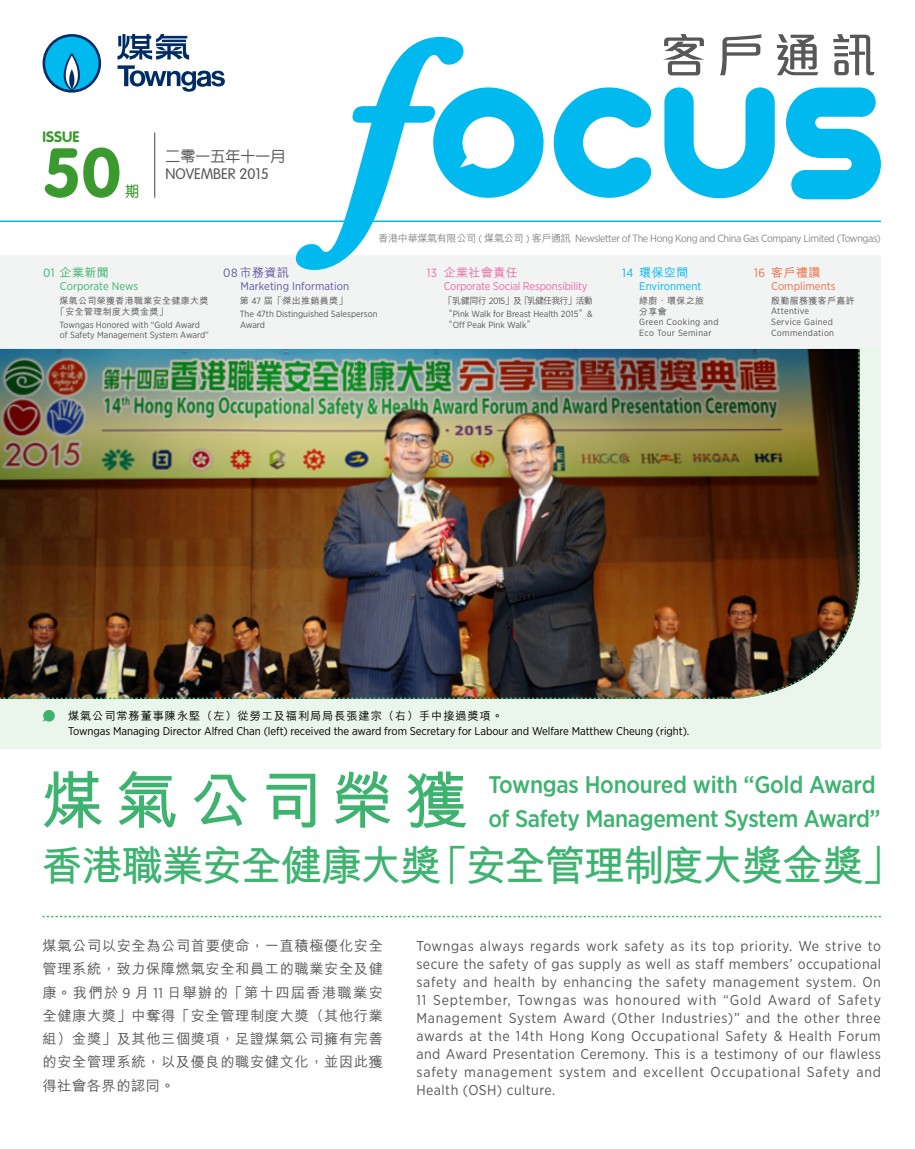
<style>
.page{position:relative;width:915px;height:1149px;background:#fff}
.page>*{position:absolute;margin:0;border:0;box-sizing:border-box;transform-origin:0 0}
.t1{font:700 68.25px "VAG Rounded Std";color:#3a9a2d}
.t2{font:700 63px "M Hei HK";letter-spacing:.155em;color:#3eb370}
.t3{font:700 42px "M Hei HK";letter-spacing:-.055em;color:#3eb370}
.t4{font:500 24px/34.5px "Gotham Narrow";letter-spacing:-.015em;color:#3eb370}
.t5{font:300 15px "VAG Rounded Std";color:#595757}
.t6{font:500 15px "M Yuen HK";color:#595757}
.t7{font:700 15px "VAG Rounded Std";color:#3a9a2d}
.t8{font:500 15px "M Yuen HK";color:#3a9a2d}
.t9{font:14.25px/18px "Gotham Narrow";letter-spacing:.055em;color:#595757;text-align:justify}
.t10{font:500 14.25px/23.2px "M Hei HK";letter-spacing:.04em;color:#595757;text-align:justify}
.t11{font:500 12px "M Hei HK";letter-spacing:.035em;color:#eb6ea5}
.t12{font:500 12px "M Hei HK";color:#3eb370}
.t13{font:500 12px "M Hei HK";color:#6356a3}
.t14{font:500 12px "M Hei HK";color:#00b9ef}
.t15{font:500 12px "M Hei HK";color:#ed6d46}
.t16{font:11.25px "Gotham Narrow";letter-spacing:-.005em;color:#000}
.t17{font:500 11.25px "M Hei HK";letter-spacing:.075em;color:#000}
.t18{font:11.25px "Gotham Narrow";letter-spacing:-.02em;color:#eb6ea5}
.t19{font:11.25px "Gotham Narrow";letter-spacing:.005em;color:#6356a3}
.t20{font:11.25px "Gotham Narrow";color:#3eb370}
.t21{font:11.25px "Gotham Narrow";letter-spacing:.005em;color:#00b9ef}
.t22{font:11.25px "Gotham Narrow";letter-spacing:.005em;color:#ed6d46}
.t23{font:10.5px "Gotham Narrow";letter-spacing:-.04em;color:#898989}
.t24{font:9px/10.8px "Gotham Narrow";color:#595757}
.t25{font:9px/10.8px "Gotham Narrow";letter-spacing:.035em;color:#595757}
.t26{font:500 9px/10.8px "M Hei HK";letter-spacing:.035em;color:#595757}
.t27{font:500 9px "M Hei HK";letter-spacing:-.1em;color:#595757}
.s1{font-family:"M Hei HK";font-weight:500;font-size:10.2px}
.s2{font-size:10.2px}
.s3{font-family:"Gotham Narrow";font-weight:400}
.s4{font-family:"M Hei HK";font-weight:500}
</style>
<div class="page">
<div style="left:0;top:255px;width:880px;height:94px;background:#f2f3f3"></div>
<svg style="left:663px;top:34px;width:41px;height:41px"></svg>
<svg style="left:720px;top:34px;width:41px;height:41px"></svg>
<svg style="left:776px;top:34px;width:42px;height:41px"></svg>
<svg style="left:833px;top:34px;width:41px;height:41px"></svg>
<svg style="left:553px;top:87px;width:98px;height:111px"></svg>
<svg style="left:664px;top:87px;width:110px;height:111px"></svg>
<svg style="left:786px;top:87px;width:94px;height:112px"></svg>
<svg style="left:295px;top:37px;width:248px;height:233px"></svg>
<svg style="left:43px;top:34px;width:58px;height:59px"></svg>
<div style="left:45px;top:37px;width:53px;height:53px;background:#00b9ef;border-radius:50%"></div>
<svg style="left:55px;top:53px;width:34px;height:38px"></svg>
<svg style="left:117px;top:34px;width:108px;height:58px"></svg>
<hr style="left:0;top:220px;width:880px;height:2px;background:#00b9ef">
<hr style="left:154px;top:133px;width:1px;height:64px;background:#595757">
<div style="left:0;top:349px;width:880px;height:399px;background:#eaf5eb"></div>
<img style="left:0;top:348px;width:860px;height:351px">
<svg style="left:43px;top:710px;width:12px;height:11px"></svg>
<svg style="left:43px;top:915px;width:837px;height:2px"></svg>
<p class="t7" style="left:43px;top:128px;width:38px">ISSUE</p>
<h1 class="t1" style="left:43px;top:133px;width:80px">50</h1>
<p class="t8" style="left:125px;top:181px;width:16px">期</p>
<p class="t6" style="left:165px;top:146px;width:122px">二零一五年十一月</p>
<p class="t5" style="left:165px;top:165px;width:105px">NOVEMBER 2015</p>
<p class="t23" style="left:378px;top:232px;width:503px"><span class="s1">香港中華煤氣有限公司</span> <span class="s2">(</span> <span class="s1">煤氣公司</span> <span class="s2">)</span> <span class="s1">客戶通訊</span> Newsletter of The Hong Kong and China Gas Company Limited (Towngas)</p>
<p class="t12" style="left:43px;top:263px;width:67px"><span class="s3">01</span> 企業新聞</p>
<p class="t20" style="left:60px;top:279px;width:80px">Corporate News</p>
<p class="t26" style="left:56px;top:294px;width:153px;text-indent:3px">煤氣公司榮獲香港職業安全健康大獎「安全管理制度大獎金獎」</p>
<p class="t24" style="left:60px;top:319px;width:151px">Towngas Honored with “Gold Award of Safety Management System Award”</p>
<p class="t13" style="left:223px;top:263px;width:67px"><span class="s3">08</span> 市務資訊</p>
<p class="t19" style="left:240px;top:279px;width:110px">Marketing Information</p>
<p class="t26" style="left:240px;top:294px;width:109px">第 <span class="s3">47</span> 屆「傑出推銷員獎」</p>
<p class="t24" style="left:240px;top:308px;width:139px">The 47th Distinguished Salesperson<br>Award</p>
<p class="t11" style="left:426px;top:263px;width:93px"><span class="s3">13</span> 企業社會責任</p>
<p class="t18" style="left:443px;top:279px;width:145px">Corporate Social Responsibility</p>
<p class="t27" style="left:443px;top:294px;width:150px">「乳健同行 <span class="s3">2015</span>」及「乳健任我行」活動</p>
<p class="t24" style="left:443px;top:308px;width:150px"><span class="s4">“</span>Pink Walk for Breast Health 2015<span class="s4">”</span>&amp; <span class="s4">“</span>Off Peak Pink Walk<span class="s4">”</span></p>
<p class="t14" style="left:622px;top:263px;width:68px"><span class="s3">14</span> 環保空間</p>
<p class="t21" style="left:639px;top:279px;width:64px">Environment</p>
<p class="t26" style="left:639px;top:294px;width:66px">綠廚．環保之旅分享會</p>
<p class="t25" style="left:639px;top:316px;width:81px">Green Cooking and<br>Eco Tour Seminar</p>
<p class="t15" style="left:753px;top:263px;width:68px"><span class="s3">16</span> 客戶禮讚</p>
<p class="t22" style="left:770px;top:279px;width:66px">Compliments</p>
<p class="t26" style="left:770px;top:294px;width:85px">殷勤服務獲客戶嘉許</p>
<p class="t25" style="left:770px;top:305px;width:64px">Attentive<br>Service Gained<br>Commendation</p>
<p class="t17" style="left:68px;top:707px;width:436px">煤氣公司常務董事陳永堅（左）從勞工及福利局局長張建宗（右）手中接過獎項。</p>
<p class="t16" style="left:68px;top:724px;width:622px">Towngas Managing Director Alfred Chan (left) received the award from Secretary for Labour and Welfare Matthew Cheung (right).</p>
<h2 class="t2" style="left:41px;top:754px;width:428px">煤氣公司榮獲</h2>
<h3 class="t3" style="left:42px;top:835px;width:862px">香港職業安全健康大獎「安全管理制度大獎金獎」</h3>
<h3 class="t4" style="left:488px;top:766px;width:394px">Towngas Honoured with “Gold Award of Safety Management System Award”</h3>
<p class="t10" style="left:43px;top:932px;width:342px">煤氣公司以安全為公司首要使命，一直積極優化安全管理系統，致力保障燃氣安全和員工的職業安全及健康。我們於 <span class="s3">9</span> 月 <span class="s3">11</span> 日舉辦的「第十四屆香港職業安全健康大獎」中奪得「安全管理制度大獎（其他行業組）金獎」及其他三個獎項，足證煤氣公司擁有完善的安全管理系統，以及優良的職安健文化，並因此獲得社會各界的認同。</p>
<p class="t9" style="left:416px;top:935px;width:466px">Towngas always regards work safety as its top priority. We strive to secure the safety of gas supply as well as staff members’ occupational safety and health by enhancing the safety management system. On 11 September, Towngas was honoured with “Gold Award of Safety Management System Award (Other Industries)” and the other three awards at the 14th Hong Kong Occupational Safety &amp; Health Forum and Award Presentation Ceremony. This is a testimony of our flawless safety management system and excellent Occupational Safety and Health (OSH) culture.</p>
</div>
